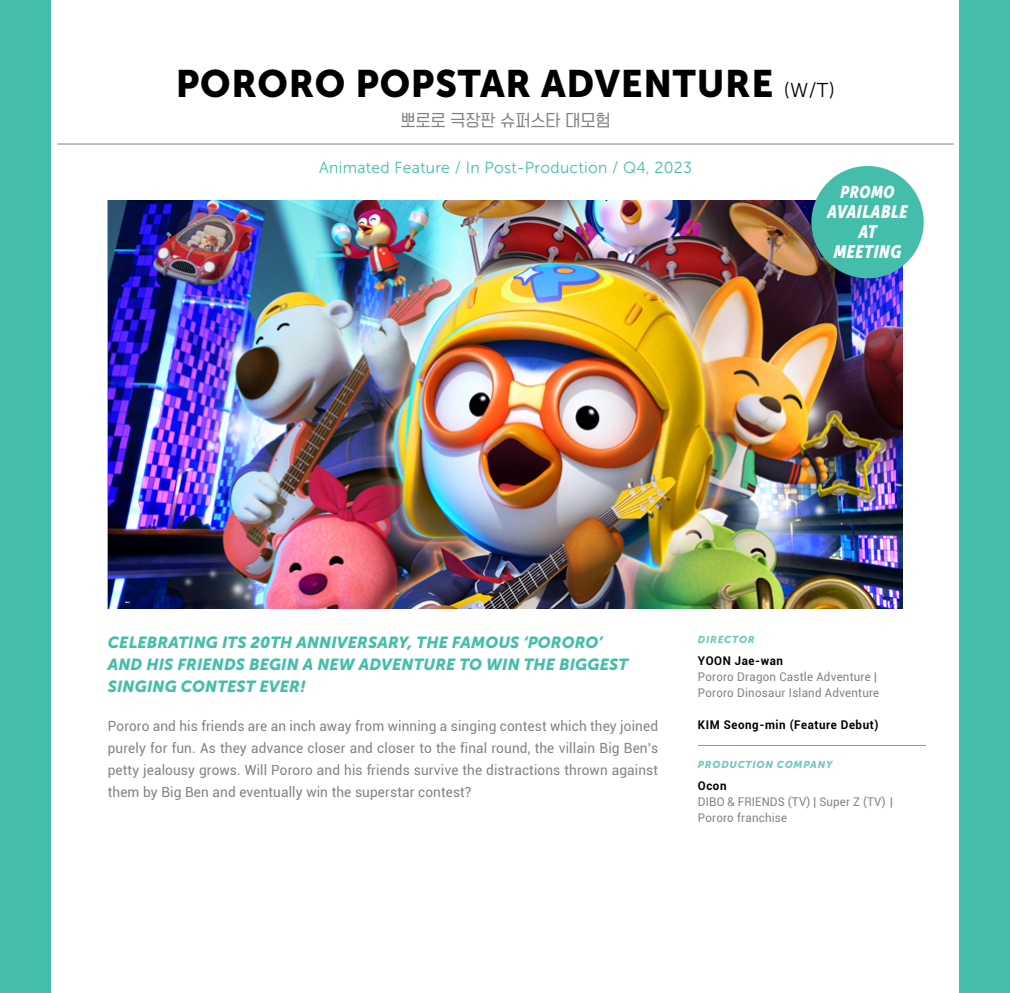
<style>
.page{position:relative;width:1010px;height:993px;background:#fff}
.page>*{position:absolute;margin:0;border:0;box-sizing:border-box;transform-origin:0 0}
.t1{font:38px "Museo Sans 900";color:#000}
.t2{font:20px "Museo Sans 300";color:#000}
.t3{font:italic 18px/20px "Museo Sans Condensed 900";letter-spacing:.03em;color:#fff;text-align:center}
.t4{font:italic 17px "Museo Sans Condensed 900";color:#fff}
.t5{font:italic 16px/22px "Museo Sans 900";letter-spacing:.01em;color:#44beaa}
.t6{font:16px "Museo Sans 300";letter-spacing:.02em;color:#44beaa}
.t7{font:16px "OT Omni Gothic M";letter-spacing:.02em;color:#808284;scale:.94 1}
.t8{font:14px/22px "Roboto";letter-spacing:.01em;color:#808284;text-align:justify}
.t9{font:12px/16px "Roboto";letter-spacing:.02em;color:#808284;scale:.96 1}
.t10{font:700 12px "Roboto";letter-spacing:.05em;color:#000;scale:.96 1}
.t11{font:italic 10px "Museo Sans 900";letter-spacing:.07em;color:#72c9b9}
.s1{font-family:"Museo Sans 900";font-size:38px}
</style>
<div class="page">
<div style="left:0;top:0;width:1009px;height:992px;background:#44beaa"></div>
<div style="left:51px;top:0;width:907px;height:992px;background:#fff"></div>
<img style="left:108px;top:200px;width:793px;height:408px">
<hr style="left:57px;top:143px;width:896px;height:1px;background:#808284">
<div style="left:811px;top:166px;width:112px;height:112px;background:#44beaa;border-radius:50%"></div>
<hr style="left:697px;top:744px;width:228px;height:1px;background:#939598">
<h1 class="t1" style="left:176px;top:62px;width:29px">PORORO</h1>
<h1 class="t1" style="left:355px;top:62px;width:27px">POP</h1>
<h1 class="t1" style="left:435px;top:62px;width:48px">STAR</h1>
<h1 class="t1" style="left:541px;top:62px;width:81px">ADVENT</h1>
<h2 class="t2" style="left:696px;top:79px;width:140px"><span class="s1">URE</span> (w/t)</h2>
<p class="t7" style="left:400px;top:112px;width:225px">뽀로로 극장판 슈퍼스타 대모험</p>
<p class="t6" style="left:319px;top:159px;width:374px">Animated Feature / In Post-Production / Q4, 2023</p>
<p class="t4" style="left:840px;top:182px;width:22px">PROMO</p>
<p class="t3" style="left:827px;top:201px;width:81px">AVAILABLE<br>AT<br>MEETING</p>
<p class="t5" style="left:108px;top:630px;width:521px;text-indent:300px">, THE FAMOUS ‘PORORO’<br>AND HIS FRIENDS BEGIN A NEW ADVENTURE TO WIN THE BIGGEST<br>SINGING CONTEST EVER!</p>
<p class="t8" style="left:108px;top:713px;width:551px">Pororo and his friends are an inch away from winning a singing contest which they joined purely for fun. As they advance closer and closer to the final round, the villain Big Ben’s petty jealousy grows. Will Pororo and his friends survive the distractions thrown against them by Big Ben and eventually win the superstar contest?</p>
<p class="t5" style="left:108px;top:630px;width:11px">CELEBRATING</p>
<p class="t5" style="left:222px;top:630px;width:10px">ITS</p>
<p class="t5" style="left:250px;top:630px;width:58px">20TH ANNIVERSARY</p>
<p class="t11" style="left:697px;top:633px;width:58px">DIRECTOR</p>
<p class="t10" style="left:697px;top:651px;width:90px">YOON Jae-wan</p>
<p class="t9" style="left:697px;top:667px;width:190px">Pororo Dragon Castle Adventure |<br>Pororo Dinosaur Island Adventure</p>
<p class="t10" style="left:697px;top:715px;width:189px">KIM Seong-min (Feature Debut)</p>
<p class="t11" style="left:697px;top:759px;width:136px">PRODUCTION COMPANY</p>
<p class="t10" style="left:697px;top:777px;width:31px">Ocon</p>
<p class="t9" style="left:697px;top:793px;width:205px">DIBO &amp; FRIENDS (TV) | Super Z (TV) |<br>Pororo franchise</p>
</div>
